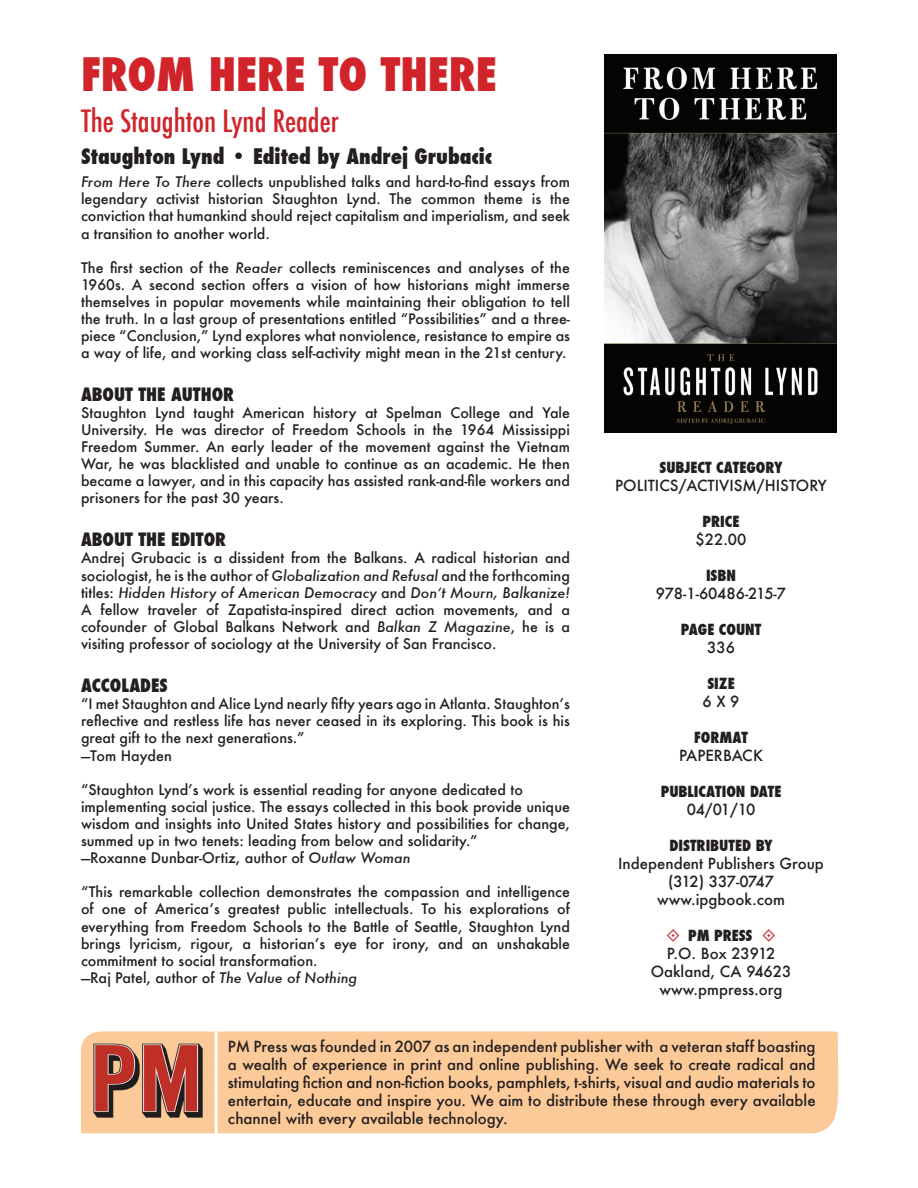
<style>
.page{position:relative;width:918px;height:1188px;background:#fff}
.page>*{position:absolute;margin:0;border:0;box-sizing:border-box;transform-origin:0 0}
.t1{font:800 condensed 45px "Futura";color:#d1232a}
.t2{font:500 condensed 30px "Futura";color:#d1232a}
.t3{font:800 condensed 21px "Futura";color:#231f20}
.t4{font:800 condensed 18px "Futura";color:#231f20}
.t5{font:500 15px/18px "Futura";color:#231f20;text-align:center}
.t6{font:800 condensed 15px "Futura";color:#231f20}
.t7{font:500 14.25px/17.1px "Futura";color:#231f20;text-align:justify}
.s1{font-style:italic}
</style>
<div class="page">
<div style="left:218px;top:1031px;width:621px;height:103px;background:#fcca98"></div>
<img style="left:81px;top:1031px;width:134px;height:103px">
<img style="left:605px;top:54px;width:232px;height:378px">
<h1 class="t1" style="left:81px;top:44px;width:29px">from</h1>
<h1 class="t1" style="left:209px;top:44px;width:25px">here</h1>
<h1 class="t1" style="left:319px;top:44px;width:86px">to there</h1>
<h2 class="t2" style="left:81px;top:102px;width:259px">The Staughton Lynd Reader</h2>
<h3 class="t3" style="left:81px;top:141px;width:413px">Staughton Lynd • Edited by Andrej Grubacic</h3>
<p class="t7" style="left:81px;top:173px;width:490px"><span class="s1">From Here To There</span> collects unpublished talks and hard-to-find essays from legendary activist historian Staughton Lynd. The common theme is the conviction that humankind should reject capitalism and imperialism, and seek a transition to another world.</p>
<p class="t7" style="left:81px;top:259px;width:491px">The first section of the <span class="s1">Reader</span> collects reminiscences and analyses of the 1960s. A second section offers a vision of how historians might immerse themselves in popular movements while maintaining their obligation to tell the truth. In a last group of presentations entitled “Possibilities” and a three&shy;piece “Conclusion,” Lynd explores what nonviolence, resistance to empire as a way of life, and working class self-activity might mean in the 21st century.</p>
<p class="t4" style="left:81px;top:382px;width:155px">ABOUT THE AUTHOR</p>
<p class="t7" style="left:81px;top:404px;width:491px">Staughton Lynd taught American history at Spelman College and Yale University. He was director of Freedom Schools in the 1964 Mississippi Freedom Summer. An early leader of the movement against the Vietnam War, he was blacklisted and unable to continue as an academic. He then became a lawyer, and in this capacity has assisted rank-and-file workers and prisoners for the past 30 years.</p>
<p class="t4" style="left:81px;top:527px;width:147px">ABOUT THE EDITOR</p>
<p class="t7" style="left:81px;top:549px;width:491px">Andrej Grubacic is a dissident from the Balkans. A radical historian and sociologist, he is the author of <span class="s1">Globalization and Refusal</span> and the forthcoming titles: <span class="s1">Hidden History of American Democracy</span> and <span class="s1">Donʼt Mourn, Balkanize!<br></span>A fellow traveler of Zapatista-inspired direct action movements, and a cofounder of Global Balkans Network and <span class="s1">Balkan Z Magazine</span>, he is a visiting professor of sociology at the University of San Francisco.</p>
<p class="t4" style="left:81px;top:673px;width:88px">ACCOLADES</p>
<p class="t7" style="left:81px;top:695px;width:491px;text-align:left">“I met Staughton and Alice Lynd nearly fifty years ago in Atlanta. Staughton’s reflective and restless life has never ceased in its exploring. This book is his great gift to the next generations.”<br>—Tom Hayden</p>
<p class="t7" style="left:81px;top:781px;width:491px;text-align:left">“Staughton Lynd’s work is essential reading for anyone dedicated to implementing social justice. The essays collected in this book provide unique wisdom and insights into United States history and possibilities for change, summed up in two tenets: leading from below and solidarity.”<br>—Roxanne Dunbar-Ortiz, author of <span class="s1">Outlaw Woman</span></p>
<p class="t7" style="left:81px;top:883px;width:490px;text-align:left">“This remarkable collection demonstrates the compassion and intelligence of one of America’s greatest public intellectuals. To his explorations of everything from Freedom Schools to the Battle of Seattle, Staughton Lynd brings lyricism, rigour, a historian’s eye for irony, and an unshakable commitment to social transformation.<br>—Raj Patel, author of <span class="s1">The Value of Nothing</span></p>
<p class="t6" style="left:660px;top:457px;width:125px">SUBJECT CATEGORY</p>
<p class="t5" style="left:615px;top:476px;width:213px">Politics/Activism/History</p>
<p class="t6" style="left:703px;top:511px;width:38px">PRICE</p>
<p class="t5" style="left:696px;top:530px;width:52px">$22.00</p>
<p class="t6" style="left:706px;top:565px;width:32px">ISBN</p>
<p class="t5" style="left:656px;top:584px;width:132px">978-1-60486-215-7</p>
<p class="t6" style="left:681px;top:619px;width:82px">PAGE COUNT</p>
<p class="t5" style="left:707px;top:638px;width:29px">336</p>
<p class="t6" style="left:707px;top:673px;width:29px">SIZE</p>
<p class="t5" style="left:703px;top:692px;width:39px">6 X 9</p>
<p class="t6" style="left:694px;top:727px;width:55px">FORMAT</p>
<p class="t5" style="left:679px;top:746px;width:86px">PAPERBACK</p>
<p class="t6" style="left:661px;top:781px;width:122px">PUBLICATION DATE</p>
<p class="t5" style="left:687px;top:800px;width:70px">04/01/10</p>
<p class="t6" style="left:669px;top:835px;width:105px">DISTRIBUTED BY</p>
<p class="t5" style="left:618px;top:854px;width:207px">I ndependent Publishers Group (312) 337-0747 www.ipgbook.com</p>
<p class="t6" style="left:688px;top:925px;width:66px">PM PRESS</p>
<p class="t5" style="left:651px;top:944px;width:142px">P.O. Box 23912<br>Oakland, CA 94623 www.pmpress.org</p>
<p class="t5" style="left:228px;top:1037px;width:589px;text-align:justify">PM Press was founded in 2007 as an independent publisher with a veteran staff boasting a wealth of experience in print and online publishing. We seek to create radical and stimulating fiction and non-fiction books, pamphlets, t-shirts, visual and audio materials to entertain, educate and inspire you. We aim to distribute these through every available channel with every available technology.</p>
</div>
